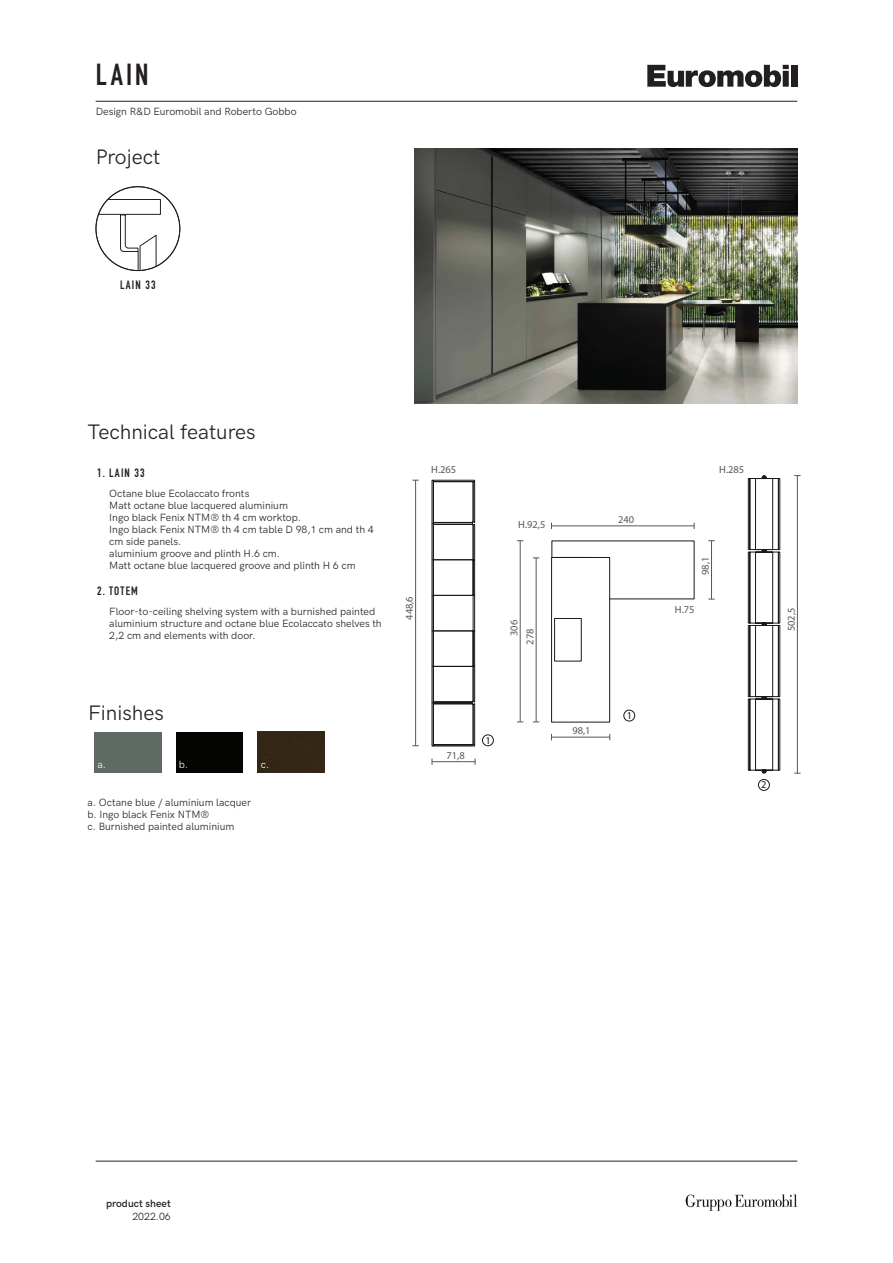
<style>
.page{position:relative;width:893px;height:1263px;background:#fff}
.page>*{position:absolute;margin:0;border:0;box-sizing:border-box;transform-origin:0 0}
.t1{font:30px "DIN Engschrift Std";color:#231f20}
.t2{font:21px "HK Grotesk";color:#231f20}
.t3{font:12px "DIN Engschrift Std";letter-spacing:.1em;color:#231f20}
.t4{font:10.5px/12px "HK Grotesk";color:#231f20}
.t5{font:600 10.5px "HK Grotesk";color:#231f20}
.t6{font:10.5px "HK Grotesk";color:#fff}
.t7{font:10.35px/15.9px "Myriad Pro";color:#575756}
.t8{font:10.35px "Myriad Pro";color:#1a1a19}
</style>
<div class="page">
<svg style="left:647px;top:65px;width:142px;height:22px"></svg>
<div style="left:791px;top:65px;width:6px;height:22px;background:#231f20"></div>
<hr style="left:96px;top:101px;width:701px;height:1px;background:#231f20">
<hr style="left:96px;top:1161px;width:701px;height:1px;background:#231f20">
<img style="left:685px;top:1195px;width:112px;height:15px">
<div style="left:94px;top:732px;width:67px;height:40px;background:#5e6a63"></div>
<div style="left:176px;top:732px;width:67px;height:40px;background:#040503"></div>
<img style="left:415px;top:149px;width:382px;height:255px">
<svg style="left:96px;top:199px;width:65px;height:72px"></svg>
<div style="left:257px;top:732px;width:68px;height:41px;background:#332716"></div>
<svg style="left:552px;top:475px;width:228px;height:298px"></svg>
<svg style="left:551px;top:557px;width:59px;height:165px"></svg>
<svg style="left:432px;top:480px;width:43px;height:266px"></svg>
<hr style="left:797px;top:475px;width:1px;height:298px;background:#575756">
<hr style="left:415px;top:480px;width:1px;height:266px;background:#575756">
<hr style="left:520px;top:541px;width:1px;height:181px;background:#575756">
<hr style="left:536px;top:558px;width:1px;height:164px;background:#575756">
<hr style="left:551px;top:526px;width:143px;height:1px;background:#575756">
<hr style="left:711px;top:541px;width:1px;height:58px;background:#575756">
<hr style="left:551px;top:737px;width:59px;height:1px;background:#575756">
<hr style="left:432px;top:761px;width:43px;height:1px;background:#575756">
<div style="left:624px;top:710px;width:11px;height:11px;border:1px solid #1a1a19;border-radius:50%"></div>
<hr style="left:474px;top:595px;width:1px;height:36px;background:#1a1a19">
<div style="left:758px;top:779px;width:11px;height:11px;border:1px solid #1a1a19;border-radius:50%"></div>
<div style="left:482px;top:735px;width:12px;height:11px;border:1px solid #1a1a19;border-radius:50%"></div>
<h1 class="t1" style="left:96px;top:57px;width:54px">LAIN</h1>
<p class="t4" style="left:96px;top:105px;width:202px">Design R&amp;D Euromobil and Roberto Gobbo</p>
<h2 class="t2" style="left:96px;top:141px;width:66px">Project</h2>
<p class="t3" style="left:120px;top:277px;width:37px">LAIN 33</p>
<h2 class="t2" style="left:88px;top:416px;width:170px">Technical features</h2>
<p class="t3" style="left:97px;top:466px;width:49px">1. LAIN 33</p>
<p class="t4" style="left:109px;top:487px;width:266px">Octane blue Ecolaccato fronts<br>Matt octane blue lacquered aluminium<br>Ingo black Fenix NTM® th 4 cm worktop.<br>Ingo black Fenix NTM® th 4 cm table D 98,1 cm and th 4 cm side panels.<br>aluminium groove and plinth H.6 cm.<br>Matt octane blue lacquered groove and plinth H 6 cm</p>
<p class="t3" style="left:97px;top:583px;width:42px">2. TOTEM</p>
<p class="t4" style="left:109px;top:604px;width:274px">Floor-to-ceiling shelving system with a burnished painted aluminium structure and octane blue Ecolaccato shelves th<br>2,2 cm and elements with door.</p>
<h2 class="t2" style="left:88px;top:697px;width:78px">Finishes</h2>
<p class="t6" style="left:97px;top:757px;width:10px">a.</p>
<p class="t6" style="left:179px;top:757px;width:11px">b.</p>
<p class="t6" style="left:261px;top:756px;width:10px">c.</p>
<p class="t4" style="left:88px;top:795px;width:165px">a. Octane blue / aluminium lacquer b. Ingo black Fenix NTM®<br>c. Burnished painted aluminium</p>
<p class="t7" style="left:401px;top:620px;width:25px;rotate:-90deg">448,6</p>
<p class="t7" style="left:431px;top:461px;width:26px">H.265</p>
<p class="t7" style="left:719px;top:461px;width:26px">H.285</p>
<p class="t7" style="left:518px;top:516px;width:29px">H.92,5</p>
<p class="t7" style="left:506px;top:644px;width:26px;text-indent:9px;rotate:-90deg">306<br>278</p>
<p class="t7" style="left:618px;top:512px;width:18px">240</p>
<p class="t7" style="left:697px;top:575px;width:20px;rotate:-90deg">98,1</p>
<p class="t7" style="left:675px;top:602px;width:21px">H.75</p>
<p class="t7" style="left:783px;top:631px;width:25px;rotate:-90deg">502,5</p>
<p class="t7" style="left:446px;top:747px;width:20px">71,8</p>
<p class="t8" style="left:485px;top:734px;width:7px">1</p>
<p class="t7" style="left:572px;top:723px;width:20px">98,1</p>
<p class="t8" style="left:627px;top:709px;width:7px">1</p>
<p class="t8" style="left:761px;top:778px;width:7px">2</p>
<p class="t5" style="left:106px;top:1195px;width:66px">product sheet</p>
<p class="t4" style="left:132px;top:1210px;width:40px">2022.06</p>
</div>
